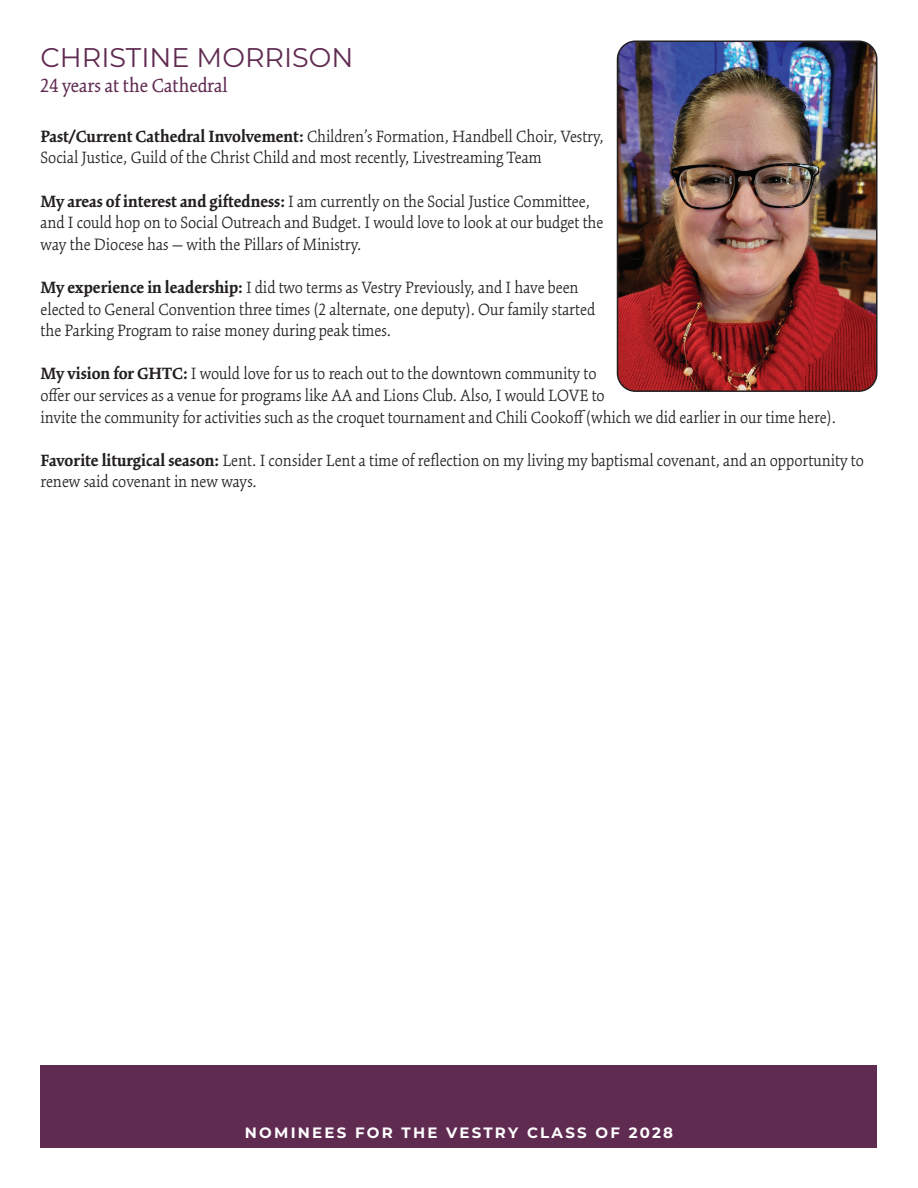
<style>
.page{position:relative;width:918px;height:1188px;background:#fff}
.page>*{position:absolute;margin:0;border:0;box-sizing:border-box;transform-origin:0 0}
.t1{font:27px "Montserrat";color:#602b51}
.t2{font:21px "Kinesis Pro 3";color:#602b51}
.t3{font:300 18px/21.6px "Kinesis Pro 3";color:#231f20}
.t4{font:700 15px "Montserrat";letter-spacing:.15em;color:#fff}
.s1{font-weight:700}
</style>
<div class="page">
<div style="left:40px;top:1065px;width:838px;height:83px;background:#602b51"></div>
<img style="left:618px;top:43px;width:257px;height:348px">
<div style="left:617px;top:40px;width:261px;height:352px;border:2px solid #231f20;border-radius:18px"></div>
<h1 class="t1" style="left:40px;top:39px;width:314px">CHRISTINE MORRISON</h1>
<p class="t2" style="left:40px;top:73px;width:189px">24 years at the Cathedral</p>
<p class="t3" style="left:40px;top:125px;width:565px"><span class="s1">Past/Current Cathedral Involvement:</span> Children’s Formation, Handbell Choir, Vestry,<br>Social Justice, Guild of the Christ Child and most recently, Livestreaming Team</p>
<p class="t3" style="left:40px;top:190px;width:565px"><span class="s1">My areas of interest and giftedness:</span> I am currently on the Social Justice Committee, and I could hop on to Social Outreach and Budget. I would love to look at our budget the way the Diocese has — with the Pillars of Ministry.</p>
<p class="t3" style="left:40px;top:276px;width:556px"><span class="s1">My experience in leadership:</span> I did two terms as Vestry Previously, and I have been elected to General Convention three times (2 alternate, one deputy). Our family started the Parking Program to raise money during peak times.</p>
<p class="t3" style="left:40px;top:363px;width:797px"><span class="s1">My vision for GHTC:</span> I would love for us to reach out to the downtown community to<br>offer our services as a venue for programs like AA and Lions Club. Also, I would LOVE to<br>invite the community for activities such as the croquet tournament and Chili Cookoff (which we did earlier in our time here).</p>
<p class="t3" style="left:40px;top:449px;width:825px"><span class="s1">Favorite liturgical season:</span> Lent. I consider Lent a time of reflection on my living my baptismal covenant, and an opportunity to renew said covenant in new ways.</p>
<p class="t4" style="left:245px;top:1122px;width:430px">NOMINEES FOR THE VESTRY CLASS OF 2028</p>
</div>
